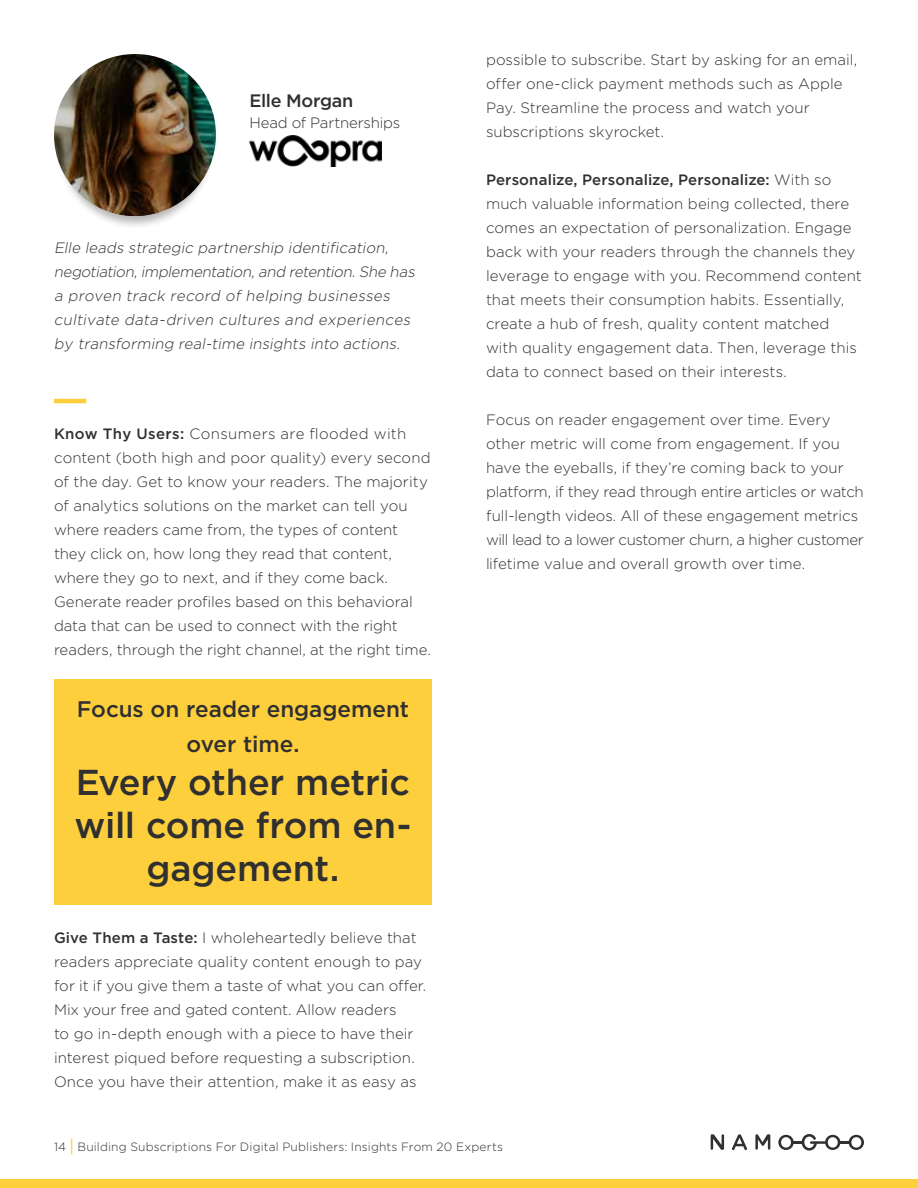
<style>
.page{position:relative;width:918px;height:1188px;background:#fff}
.page>*{position:absolute;margin:0;border:0;box-sizing:border-box;transform-origin:0 0}
.t1{font:500 36px/43.2px "Gotham Pro";letter-spacing:-.005em;color:#303030;text-align:center}
.t2{font:500 22.5px/34.5px "Gotham Pro";color:#303030;text-align:center}
.t3{font:500 18px "Gotham Pro";letter-spacing:-.02em;color:#303030}
.t4{font:300 15px/24px "Gotham Pro";color:#303030}
.t5{font:italic 300 15px/24px "Gotham Pro";color:#303030}
.t6{font:300 12px "Gotham Pro";letter-spacing:.015em;color:#303030}
.s1{font-weight:500}
.s2{font-weight:500;font-size:16.8px;color:#fecf3c}
</style>
<div class="page">
<svg style="left:711px;top:1134px;width:59px;height:16px"></svg>
<svg style="left:778px;top:1134px;width:86px;height:17px"></svg>
<div style="left:0;top:1179px;width:918px;height:9px;background:#fecf3c"></div>
<div style="left:55px;top:71px;width:159px;height:158px;background:#000;opacity:.3"></div>
<img style="left:54px;top:54px;width:162px;height:162px;border-radius:81px">
<img style="left:250px;top:135px;width:131px;height:31px">
<hr style="left:54px;top:399px;width:32px;height:4px;background:#fecf3c">
<div style="left:54px;top:680px;width:378px;height:225px;background:#fecf3c"></div>
<p class="t3" style="left:250px;top:91px;width:105px">Elle Morgan</p>
<p class="t4" style="left:250px;top:111px;width:152px">Head of Partnerships</p>
<p class="t5" style="left:54px;top:236px;width:365px">Elle leads strategic partnership identification, negotiation,implementation,and retention.She has a proven track record of helping businesses cultivate data-driven cultures and experiences by transforming real-time insights into actions.</p>
<p class="t4" style="left:54px;top:422px;width:379px"><span class="s1">Know Thy Users:</span> Consumers are flooded with content (both high and poor quality) every second of the day. Get to know your readers. The majority of analytics solutions on the market can tell you where readers came from, the types of content they click on, how long they read that content, where they go to next, and if they come back.<br>Generate reader profiles based on this behavioral data that can be used to connect with the right readers, through the right channel, at the right time.</p>
<h2 class="t2" style="left:77px;top:692px;width:334px">Focus on reader engagement over time.</h2>
<h1 class="t1" style="left:75px;top:760px;width:338px">Every other metric will come from en&shy;gagement.</h1>
<p class="t4" style="left:54px;top:926px;width:374px"><span class="s1">Give Them a Taste:</span> I wholeheartedly believe that readers appreciate quality content enough to pay for it if you give them a taste of what you can offer.<br>Mix your free and gated content. Allow readers<br>to go in-depth enough with a piece to have their interest piqued before requesting a subscription.<br>Once you have their attention, make it as easy as</p>
<p class="t4" style="left:486px;top:48px;width:373px">possible to subscribe. Start by asking for an email, offer one-click payment methods such as Apple Pay. Streamline the process and watch your subscriptions skyrocket.</p>
<p class="t4" style="left:486px;top:168px;width:377px"><span class="s1">Personalize, Personalize, Personalize:</span> With so much valuable information being collected, there comes an expectation of personalization. Engage back with your readers through the channels they leverage to engage with you. Recommend content that meets their consumption habits. Essentially, create a hub of fresh, quality content matched with quality engagement data. Then, leverage this data to connect based on their interests.</p>
<p class="t4" style="left:486px;top:408px;width:379px">Focus on reader engagement over time. Every other metric will come from engagement. If you have the eyeballs, if they’re coming back to your platform, if they read through entire articles or watch full-length videos. All of these engagement metrics will lead to a lower customer churn, a higher customer lifetime value and overall growth over time.</p>
<p class="t6" style="left:54px;top:1140px;width:451px">14 <span class="s2">|</span> Building Subscriptions For Digital Publishers: Insights From 20 Experts</p>
</div>
